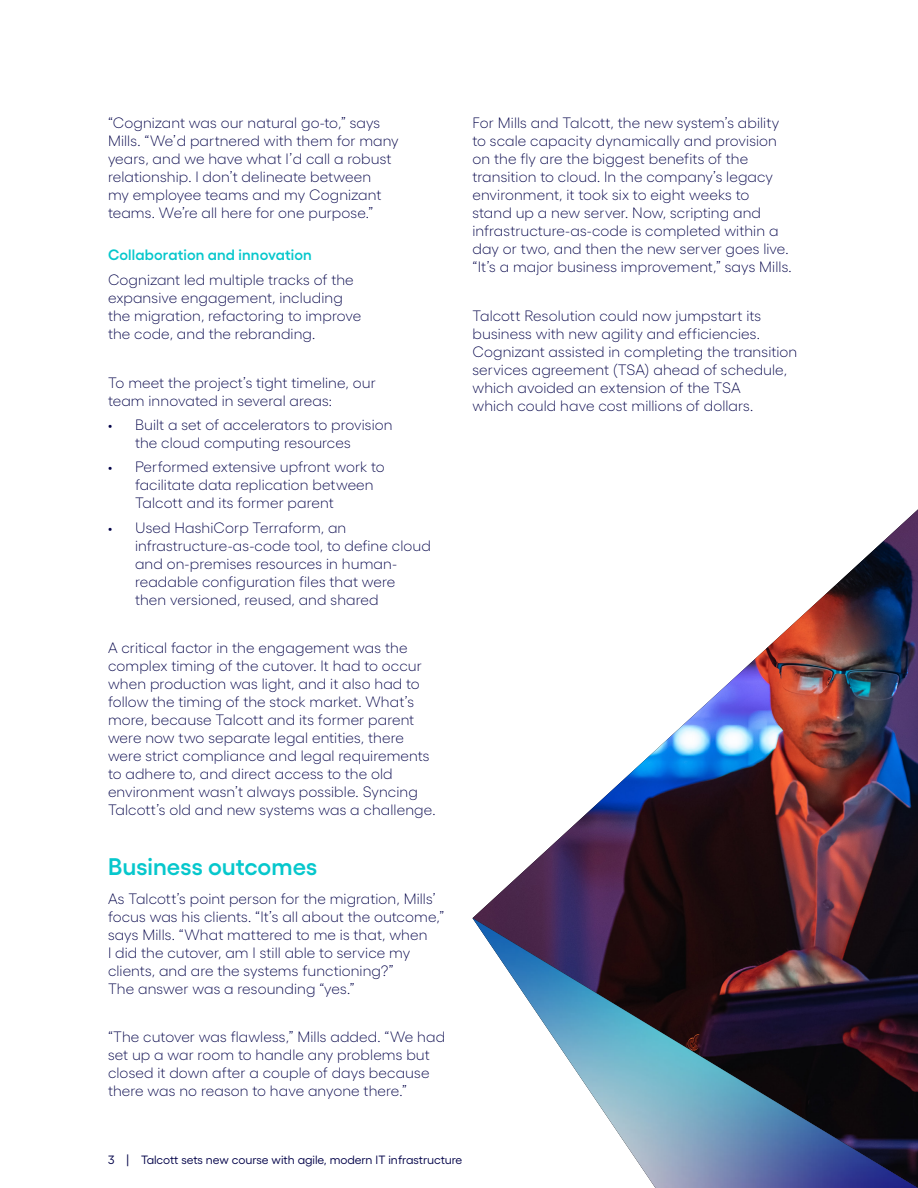
<style>
.page{position:relative;width:918px;height:1188px;background:#fff}
.page>*{position:absolute;margin:0;border:0;box-sizing:border-box;transform-origin:0 0}
.t1{font:600 24px "Gellix";color:#06c7cc}
.t2{font:300 15px/18px "Gellix";letter-spacing:.005em;color:#000048}
.t3{font:600 15px "Gellix";letter-spacing:.01em;color:#06c7cc}
.t4{font:12px "Gellix";color:#000048}
</style>
<div class="page">
<img style="left:472px;top:509px;width:446px;height:409px">
<img style="left:472px;top:918px;width:446px;height:270px">
<p class="t2" style="left:108px;top:112px;width:292px">“Cognizant was our natural go-to,” says Mills. “We’d partnered with them for many years, and we have what I’d call a robust relationship. I don’t delineate between<br>my employee teams and my Cognizant teams. We’re all here for one purpose.”</p>
<p class="t3" style="left:108px;top:243px;width:205px">Collaboration and innovation</p>
<p class="t2" style="left:108px;top:269px;width:255px">Cognizant led multiple tracks of the expansive engagement, including the migration, refactoring to improve the code, and the rebranding.</p>
<p class="t2" style="left:108px;top:372px;width:269px">To meet the project’s tight timeline, our team innovated in several areas:</p>
<p class="t2" style="left:135px;top:414px;width:259px;text-indent:-27px">• Built a set of accelerators to provision the cloud computing resources</p>
<p class="t2" style="left:135px;top:457px;width:251px;text-indent:-27px">• Performed extensive upfront work to facilitate data replication between<br>Talcott and its former parent</p>
<p class="t2" style="left:135px;top:517px;width:297px;text-indent:-27px">• Used HashiCorp Terraform, an infrastructure-as-code tool, to define cloud and on-premises resources in human&shy;readable configuration files that were<br>then versioned, reused, and shared</p>
<p class="t2" style="left:108px;top:638px;width:329px">A critical factor in the engagement was the complex timing of the cutover. It had to occur when production was light, and it also had to follow the timing of the stock market. What’s more, because Talcott and its former parent were now two separate legal entities, there were strict compliance and legal requirements to adhere to, and direct access to the old environment wasn’t always possible. Syncing Talcott’s old and new systems was a challenge.</p>
<h1 class="t1" style="left:108px;top:848px;width:211px">Business outcomes</h1>
<p class="t2" style="left:108px;top:888px;width:338px">As Talcott’s point person for the migration, Mills’ focus was his clients. “It’s all about the outcome,” says Mills. “What mattered to me is that, when<br>I did the cutover, am I still able to service my clients, and are the systems functioning?”<br>The answer was a resounding “yes.”</p>
<p class="t2" style="left:108px;top:1027px;width:339px">“The cutover was flawless,” Mills added. “We had set up a war room to handle any problems but closed it down after a couple of days because there was no reason to have anyone there.”</p>
<p class="t2" style="left:472px;top:112px;width:321px">For Mills and Talcott, the new system’s ability to scale capacity dynamically and provision on the fly are the biggest benefits of the transition to cloud. In the company’s legacy environment, it took six to eight weeks to stand up a new server. Now, scripting and infrastructure-as-code is completed within a day or two, and then the new server goes live. “It’s a major business improvement,” says Mills.</p>
<p class="t2" style="left:472px;top:305px;width:326px">Talcott Resolution could now jumpstart its business with new agility and efficiencies.<br>Cognizant assisted in completing the transition services agreement (TSA) ahead of schedule, which avoided an extension of the TSA<br>which could have cost millions of dollars.</p>
<p class="t4" style="left:108px;top:1151px;width:356px">3 | Talcott sets new course with agile, modern IT infrastructure</p>
</div>
